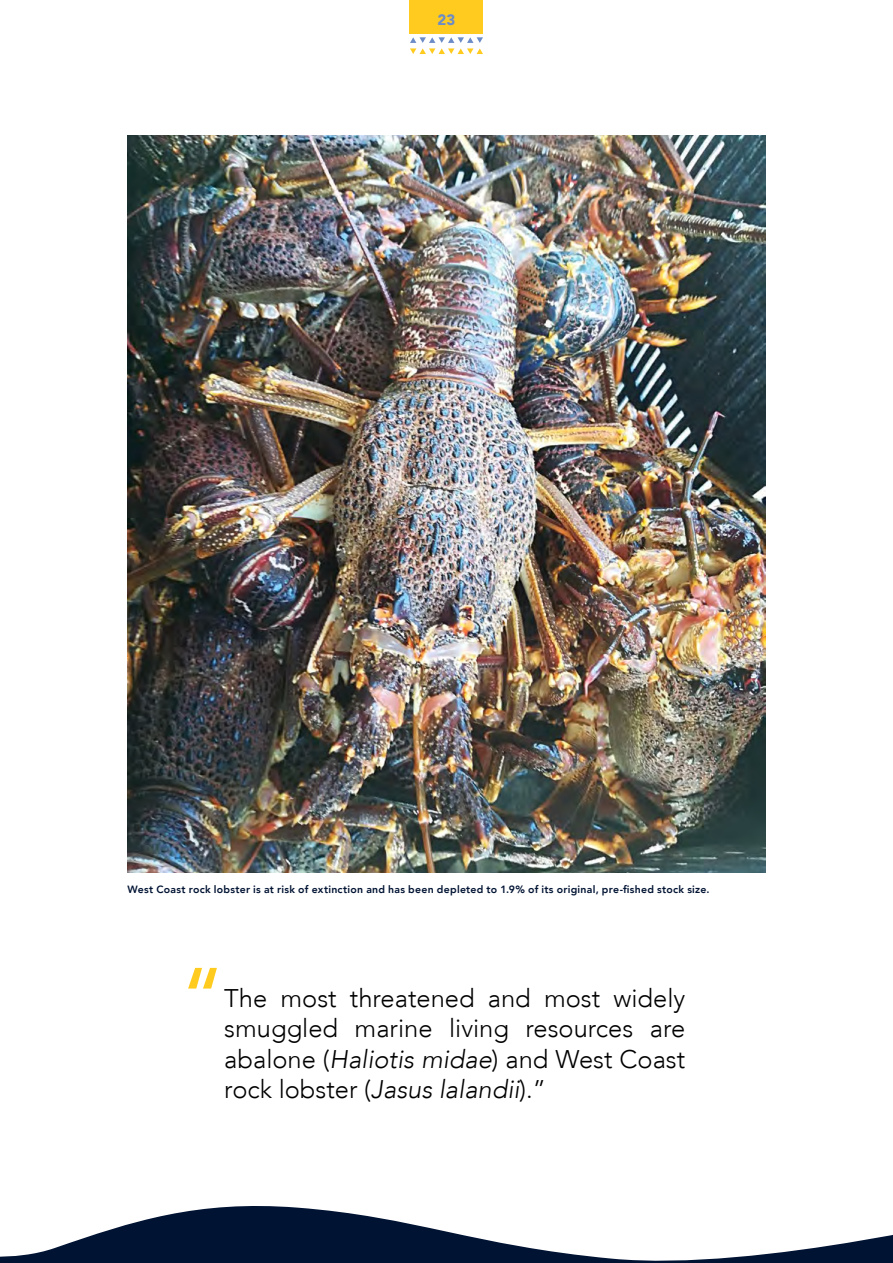
<style>
.page{position:relative;width:893px;height:1263px;background:#fff}
.page>*{position:absolute;margin:0;border:0;box-sizing:border-box;transform-origin:0 0}
.t1{font:500 84px "Avenir LT";color:#ffcb1f}
.t2{font:300 25.5px/30.6px "Avenir LT";color:#000;text-align:justify}
.t3{font:900 15px "Avenir LT";color:#6c8cc7}
.t4{font:800 10.5px "Avenir LT";letter-spacing:.025em;color:#001333}
.s1{font-style:italic}
</style>
<div class="page">
<svg style="left:0;top:1206px;width:893px;height:57px"></svg>
<div style="left:410px;top:0;width:73px;height:34px;background:#ffcb1f"></div>
<svg style="left:410px;top:37px;width:73px;height:17px"></svg>
<img style="left:128px;top:135px;width:637px;height:737px">
<p class="t3" style="left:438px;top:10px;width:19px">23</p>
<p class="t4" style="left:128px;top:883px;width:584px">West Coast rock lobster is at risk of extinction and has been depleted to 1.9% of its original, pre-fished stock size.</p>
<h1 class="t1" style="left:181px;top:950px;width:45px">“</h1>
<p class="t2" style="left:224px;top:982px;width:462px">The most threatened and most widely smuggled marine living resources are abalone (<span class="s1">Haliotis midae</span>) and West Coast rock lobster (<span class="s1">Jasus lalandii</span>).”</p>
</div>
